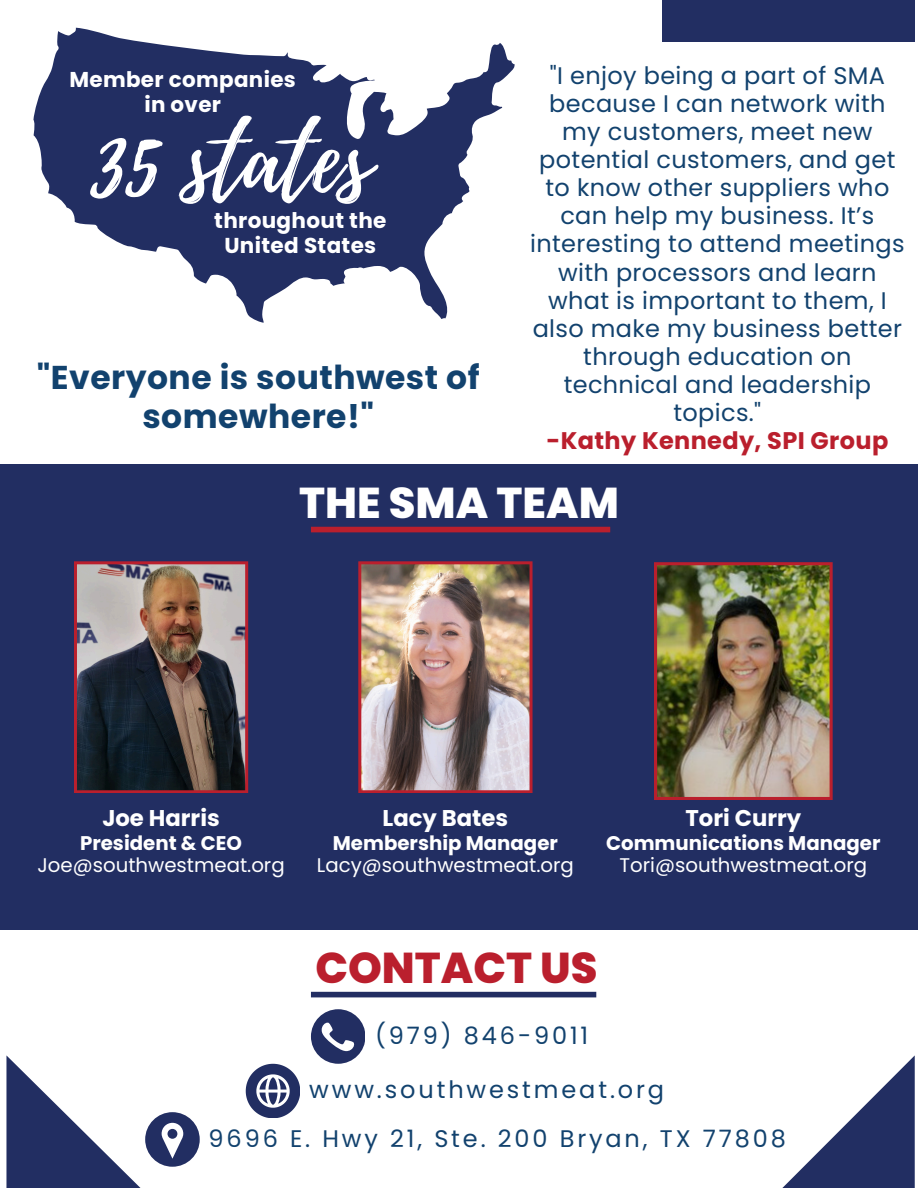
<style>
.page{position:relative;width:918px;height:1188px;background:#fff}
.page>*{position:absolute;margin:0;border:0;box-sizing:border-box;transform-origin:0 0}
.t1{font:93px "Playlist Script";color:#fff}
.t2{font:800 43.05px "Poppins";color:#fff}
.t3{font:800 43.05px "Poppins";color:#ba1f2d}
.t4{font:700 33px/38.2px "Poppins";letter-spacing:.015em;color:#12426e;text-align:center}
.t5{font:24px/28.2px "Poppins";letter-spacing:.015em;color:#12426e;text-align:center}
.t6{font:24px "Poppins";letter-spacing:.12em;color:#12426e}
.t7{font:700 22.8px "Poppins";color:#fff}
.t8{font:700 21.6px/24.9px "Poppins";letter-spacing:.015em;color:#fff;text-align:center}
.t9{font:700 21.45px/24.8px "Poppins";letter-spacing:.015em;color:#fff;text-align:center}
.t10{font:19.8px "Poppins";color:#fff}
.t11{font:700 19.8px "Poppins";color:#fff}
.s1{font-weight:700;color:#ba1f2d}
</style>
<div class="page">
<div style="left:0;top:465px;width:918px;height:465px;background:#222e62"></div>
<div style="left:311px;top:527px;width:299px;height:5px;background:#ba1f2d"></div>
<div style="left:663px;top:0;width:252px;height:42px;background:#222e62"></div>
<svg style="left:782px;top:1055px;width:133px;height:133px"></svg>
<div style="left:311px;top:992px;width:285px;height:5px;background:#222e62"></div>
<svg style="left:246px;top:1064px;width:54px;height:54px"></svg>
<svg style="left:311px;top:1009px;width:54px;height:54px"></svg>
<svg style="left:6px;top:1055px;width:193px;height:133px"></svg>
<svg style="left:33px;top:28px;width:482px;height:295px;fill:#222e62"></svg>
<img style="left:358px;top:561px;width:174px;height:232px">
<img style="left:654px;top:562px;width:179px;height:238px">
<img style="left:74px;top:561px;width:174px;height:232px">
<h2 class="t9" style="left:70px;top:67px;width:228px">Member companies in over</h2>
<p class="t1" style="left:92px;top:93px;width:281px">35 states</p>
<p class="t8" style="left:214px;top:208px;width:174px">throughout the<br>United States</p>
<p class="t4" style="left:37px;top:359px;width:444px">"Everyone is southwest of somewhere!"</p>
<h3 class="t5" style="left:530px;top:61px;width:376px">"I enjoy being a part of SMA because I can network with my customers, meet new potential customers, and get to know other suppliers who can help my business. It’s interesting to attend meetings with processors and learn what is important to them, I also make my business better through education on technical and leadership topics."<br><span class="s1">-Kathy Kennedy, SPI Group</span></h3>
<h5 class="t2" style="left:299px;top:473px;width:321px">THE SMA TEAM</h5>
<p class="t7" style="left:102px;top:802px;width:119px">Joe Harris</p>
<h2 class="t11" style="left:80px;top:829px;width:164px">President &amp; CEO</h2>
<p class="t10" style="left:37px;top:852px;width:249px">Joe@southwestmeat.org</p>
<p class="t7" style="left:383px;top:802px;width:127px">Lacy Bates</p>
<p class="t11" style="left:333px;top:829px;width:227px">Membership Manager</p>
<p class="t10" style="left:317px;top:852px;width:258px">Lacy@southwestmeat.org</p>
<p class="t7" style="left:685px;top:802px;width:117px">Tori Curry</p>
<p class="t11" style="left:606px;top:829px;width:276px">Communications Manager</p>
<p class="t10" style="left:620px;top:852px;width:249px">Tori@southwestmeat.org</p>
<p class="t3" style="left:315px;top:938px;width:284px">CONTACT US</p>
<h5 class="t6" style="left:375px;top:1019px;width:215px">(979) 846-9011</h5>
<h1 class="t6" style="left:309px;top:1073px;width:356px">www.southwestmeat.org</h1>
<h4 class="t6" style="left:209px;top:1122px;width:579px">9696 E. Hwy 21, Ste. 200 Bryan, TX 77808</h4>
</div>
